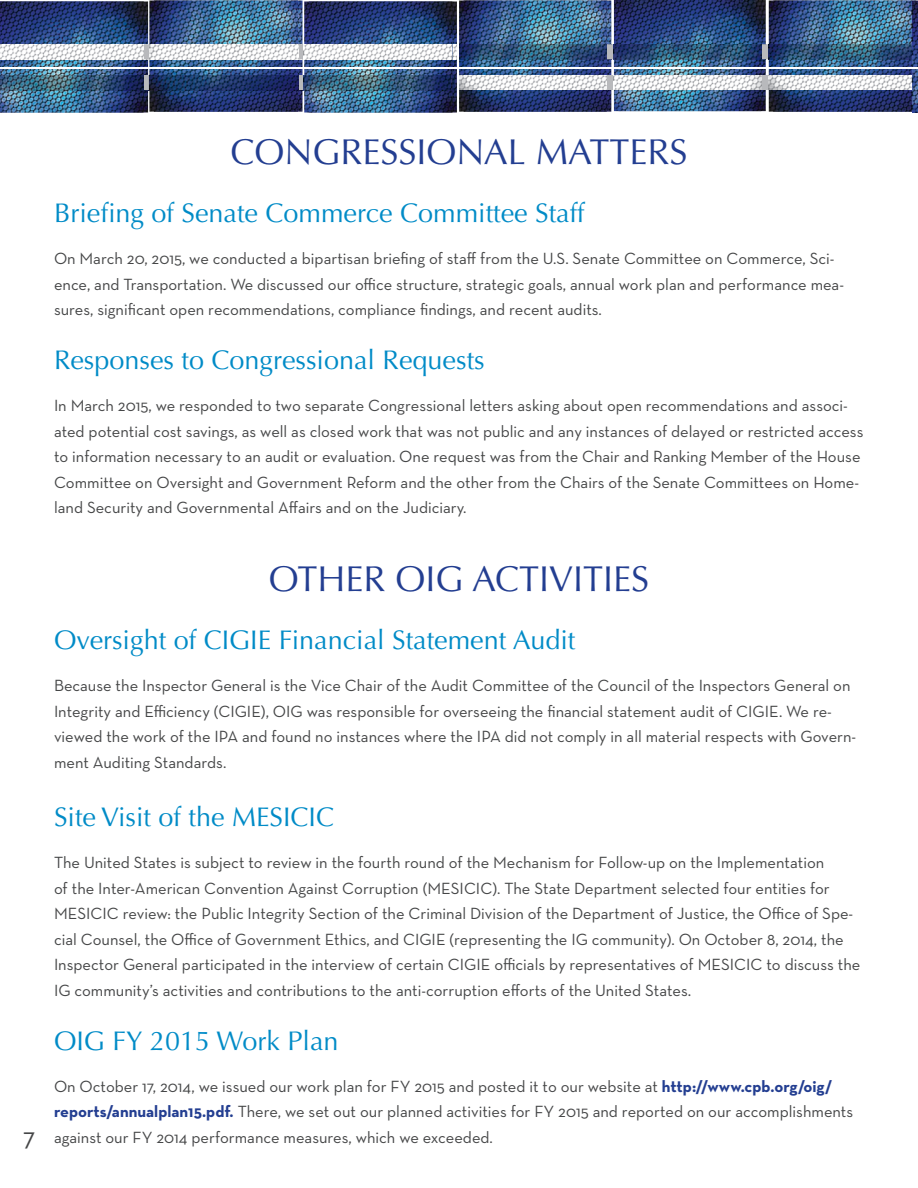
<style>
.page{position:relative;width:918px;height:1188px;background:#fff}
.page>*{position:absolute;margin:0;border:0;box-sizing:border-box;transform-origin:0 0}
.t1{font:36px "Optima";color:#233e91}
.t2{font:27px "Optima";color:#008bc7}
.t3{font:16.5px/25.5px "Neutra Text";color:#454647}
.s1{font-size:17.25px}
.s2{font-weight:700;color:#233e91}
.s3{font-size:27px}
</style>
<div class="page">
<img style="left:0;top:1px;width:154px;height:112px">
<img style="left:154px;top:1px;width:298px;height:112px">
<img style="left:309px;top:2px;width:148px;height:111px">
<img style="left:761px;top:0;width:5px;height:111px">
<img style="left:308px;top:75px;width:147px;height:15px">
<img style="left:308px;top:44px;width:148px;height:15px">
<img style="left:0;top:2px;width:144px;height:111px">
<img style="left:459px;top:1px;width:148px;height:111px">
<img style="left:614px;top:0;width:147px;height:111px">
<img style="left:769px;top:1px;width:147px;height:111px">
<hr style="left:0;top:67px;width:918px;height:2px;background:#fff">
<svg style="left:144px;top:75px;width:164px;height:15px"></svg>
<img style="left:0;top:75px;width:144px;height:15px">
<svg style="left:607px;top:44px;width:161px;height:15px"></svg>
<img style="left:459px;top:44px;width:148px;height:15px">
<img style="left:614px;top:44px;width:147px;height:15px">
<img style="left:768px;top:44px;width:145px;height:15px">
<svg style="left:144px;top:44px;width:164px;height:15px"></svg>
<img style="left:0;top:44px;width:144px;height:15px">
<svg style="left:607px;top:75px;width:161px;height:15px"></svg>
<img style="left:459px;top:75px;width:148px;height:15px">
<img style="left:614px;top:75px;width:147px;height:15px">
<img style="left:768px;top:75px;width:145px;height:15px">
<img style="left:913px;top:2px;width:5px;height:111px">
<hr style="left:894px;top:67px;width:24px;height:2px;background:#fff">
<h1 class="t1" style="left:231px;top:131px;width:48px">Congressional</h1>
<h1 class="t1" style="left:536px;top:131px;width:53px">Matters</h1>
<h2 class="t2" style="left:54px;top:198px;width:532px">Briefing of Senate Commerce Committee Staff</h2>
<p class="t3" style="left:54px;top:246px;width:792px">On March 20, 2015, we conducted a bipartisan briefing of staff from the U.S. Senate Committee on Commerce, Sci&shy;ence, and Transportation. We discussed our office structure, strategic goals, annual work plan and performance mea&shy;sures, significant open recommendations, compliance findings, and recent audits.</p>
<h2 class="t2" style="left:54px;top:345px;width:432px">Responses to Congressional Requests</h2>
<p class="t3" style="left:54px;top:393px;width:811px">In March 2015, we responded to two separate Congressional letters asking about open recommendations and associ&shy;ated potential cost savings, as well as closed work that was not public and any instances of delayed or restricted access to information necessary to an audit or evaluation. One request was from the Chair and Ranking Member of the House Committee on Oversight and Government Reform and the other from the Chairs of the Senate Committees on Home&shy;land Security and Governmental Affairs and on the Judiciary.</p>
<h1 class="t1" style="left:269px;top:558px;width:52px">Other</h1>
<h1 class="t1" style="left:395px;top:558px;width:118px">OIG Activities</h1>
<h2 class="t2" style="left:54px;top:625px;width:523px">Oversight of CIGIE Financial Statement Audit</h2>
<p class="t3" style="left:54px;top:673px;width:804px">Because the Inspector General is the Vice Chair of the Audit Committee of the Council of the Inspectors General on Integrity and Efficiency (CIGIE), OIG was responsible for overseeing the financial statement audit of CIGIE. We re&shy;viewed the work of the IPA and found no instances where the IPA did not comply in all material respects with Govern&shy;ment Auditing Standards.</p>
<h2 class="t2" style="left:54px;top:801px;width:282px">Site Visit of the MESICIC</h2>
<p class="t3" style="left:54px;top:849px;width:808px">The United States is subject to review in the fourth round of the Mechanism for Follow-up on the Implementation<br>of the Inter-American Convention Against Corruption (MESICIC). The State Department selected four entities for MESICIC review: the Public Integrity Section of the Criminal Division of the Department of Justice, the Office of Spe&shy;cial Counsel, the Office of Government Ethics, and CIGIE (representing the IG community). On October 8, 2014, the Inspector General participated in the interview of certain CIGIE officials by representatives of MESICIC to discuss the IG community’s activities and contributions to the anti-corruption efforts of the United States<span class="s1">.</span></p>
<h2 class="t2" style="left:54px;top:1025px;width:286px">OIG FY 2015 Work Plan</h2>
<p class="t3" style="left:54px;top:1073px;width:780px">On October 17, 2014, we issued our work plan for FY 2015 and posted it to our website at <span class="s2">http://www.cpb.org/oig/</span></p>
<p class="t3" style="left:54px;top:1098px;width:801px"><span class="s2">reports/annualplan15.pdf.</span> There, we set out our planned activities for FY 2015 and reported on our accomplishments</p>
<p class="t3" style="left:23px;top:1124px;width:471px"><span class="s3">7</span> against our FY 2014 performance measures, which we exceeded.</p>
</div>
